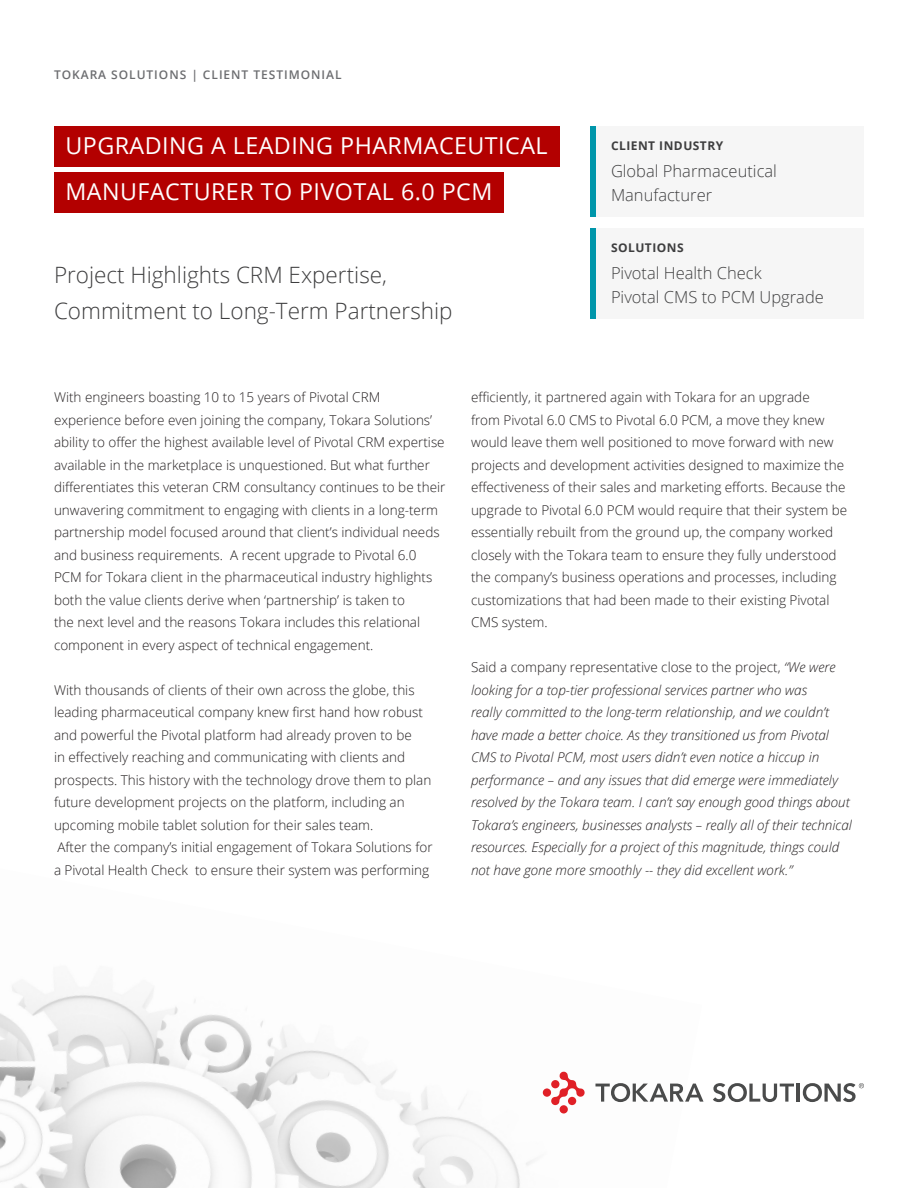
<style>
.page{position:relative;width:918px;height:1188px;background:#fff}
.page>*{position:absolute;margin:0;border:0;box-sizing:border-box;transform-origin:0 0}
.t1{font:23.25px/45.6px "Open Sans";letter-spacing:.02em;color:#fff}
.t2{font:300 22.5px/36px "Open Sans";color:#3e3e3f}
.t3{font:300 16.5px/24px "Open Sans";color:#3e3e3f}
.t4{font:300 13.5px/22.5px "Open Sans";color:#231f20}
.t5{font:italic 300 13.5px/22.5px "Open Sans";color:#231f20}
.t6{font:600 12px "Open Sans";letter-spacing:.08em;color:#6c6d70}
.t7{font:700 12px "Open Sans";letter-spacing:.04em;color:#3e3e3f}
.s1{font-style:normal}
</style>
<div class="page">
<img style="left:0;top:986px;width:621px;height:202px">
<div style="left:590px;top:228px;width:274px;height:91px;background:#f6f6f6"></div>
<div style="left:590px;top:126px;width:274px;height:91px;background:#f6f6f6"></div>
<div style="left:590px;top:126px;width:6px;height:91px;background:#0096aa"></div>
<div style="left:590px;top:228px;width:6px;height:91px;background:#0096aa"></div>
<div style="left:54px;top:126px;width:506px;height:40px;background:#b30000"></div>
<div style="left:54px;top:173px;width:450px;height:40px;background:#b30000"></div>
<svg style="left:595px;top:1083px;width:109px;height:19px"></svg>
<svg style="left:713px;top:1083px;width:81px;height:19px"></svg>
<hr style="left:797px;top:1084px;width:3px;height:18px;background:#4a4b4b">
<div style="left:560px;top:1105px;width:8px;height:8px;background:#e02027;border-radius:50%"></div>
<div style="left:543px;top:1088px;width:8px;height:9px;background:#e02027;border-radius:50%"></div>
<svg style="left:551px;top:1072px;width:34px;height:33px"></svg>
<svg style="left:803px;top:1083px;width:61px;height:19px"></svg>
<p class="t6" style="left:54px;top:67px;width:289px">TOKARA SOLUTIONS | CLIENT TESTIMONIAL</p>
<p class="t1" style="left:65px;top:122px;width:484px">UPGRADING A LEADING PHARMACEUTICAL<br>MANUFACTURER TO PIVOTAL 6.0 PCM</p>
<p class="t2" style="left:54px;top:256px;width:400px">Project Highlights CRM Expertise,<br>Commitment to Long-Term Partnership</p>
<p class="t7" style="left:611px;top:137px;width:114px">CLIENT INDUSTRY</p>
<p class="t3" style="left:611px;top:159px;width:167px">Global Pharmaceutical<br>Manufacturer</p>
<p class="t7" style="left:611px;top:239px;width:74px">SOLUTIONS</p>
<p class="t3" style="left:611px;top:261px;width:152px">Pivotal Health Check</p>
<p class="t3" style="left:611px;top:285px;width:214px">Pivotal CMS to PCM Upgrade</p>
<p class="t4" style="left:54px;top:386px;width:393px">With engineers boasting 10 to 15 years of Pivotal CRM experience before even joining the company, Tokara Solutions’ ability to offer the highest available level of Pivotal CRM expertise available in the marketplace is unquestioned. But what further differentiates this veteran CRM consultancy continues to be their unwavering commitment to engaging with clients in a long-term partnership model focused around that client’s individual needs and business requirements. A recent upgrade to Pivotal 6.0<br>PCM for Tokara client in the pharmaceutical industry highlights both the value clients derive when ‘partnership’ is taken to<br>the next level and the reasons Tokara includes this relational component in every aspect of technical engagement.</p>
<p class="t4" style="left:54px;top:678px;width:379px">With thousands of clients of their own across the globe, this leading pharmaceutical company knew first hand how robust and powerful the Pivotal platform had already proven to be<br>in effectively reaching and communicating with clients and prospects. This history with the technology drove them to plan future development projects on the platform, including an upcoming mobile tablet solution for their sales team.</p>
<p class="t4" style="left:54px;top:836px;width:380px">After the company’s initial engagement of Tokara Solutions for a Pivotal Health Check to ensure their system was performing</p>
<p class="t4" style="left:471px;top:386px;width:378px">efficiently, it partnered again with Tokara for an upgrade<br>from Pivotal 6.0 CMS to Pivotal 6.0 PCM, a move they knew would leave them well positioned to move forward with new projects and development activities designed to maximize the effectiveness of their sales and marketing efforts. Because the upgrade to Pivotal 6.0 PCM would require that their system be essentially rebuilt from the ground up, the company worked closely with the Tokara team to ensure they fully understood the company’s business operations and processes, including customizations that had been made to their existing Pivotal CMS system.</p>
<p class="t5" style="left:471px;top:656px;width:383px"><span class="s1">Said a company representative close to the project,</span> “We were looking for a top-tier professional services partner who was<br>really committed to the long-term relationship, and we couldn’t have made a better choice. As they transitioned us from Pivotal CMS to Pivotal PCM, most users didn’t even notice a hiccup in performance – and any issues that did emerge were immediately resolved by the Tokara team. I can’t say enough good things about Tokara’s engineers, businesses analysts – really all of their technical resources. Especially for a project of this magnitude, things could not have gone more smoothly -- they did excellent work.”</p>
</div>
